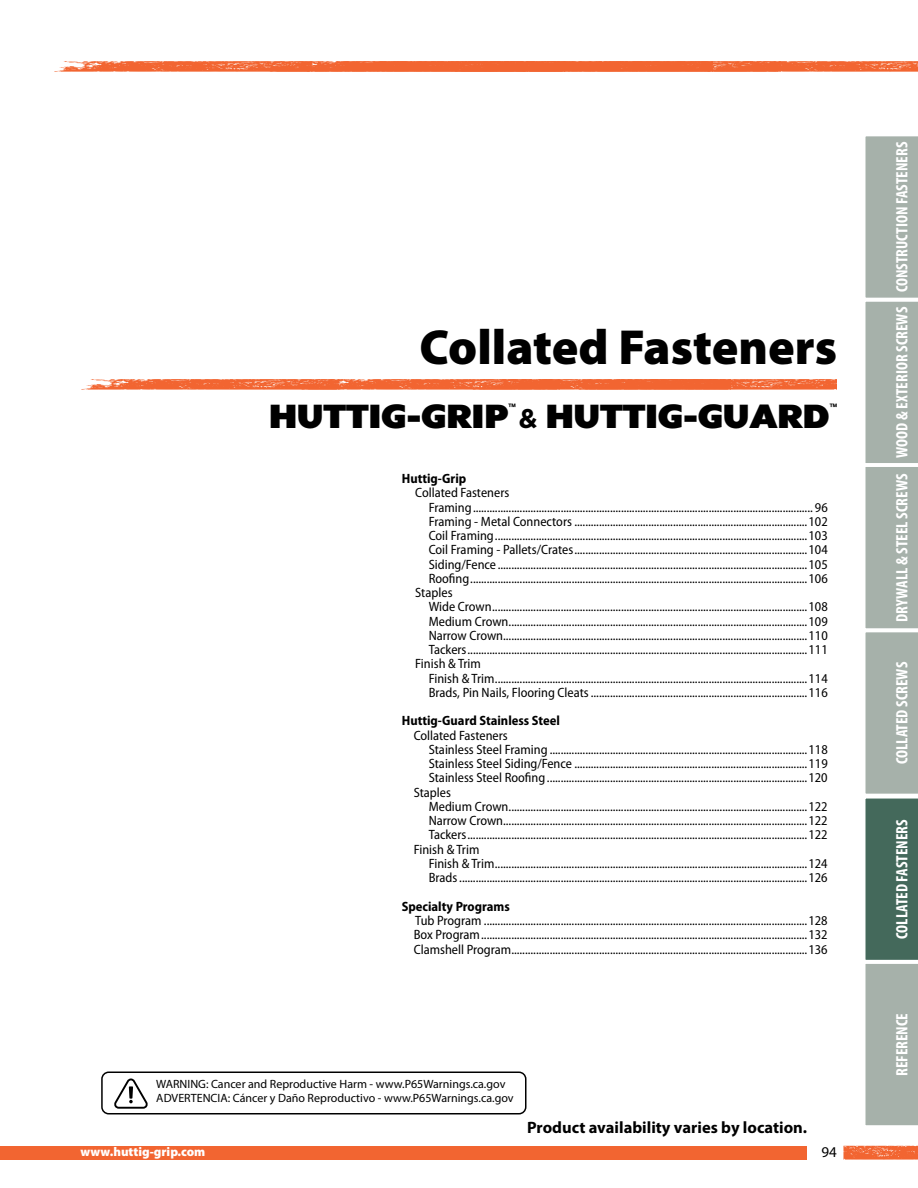
<style>
.page{position:relative;width:918px;height:1188px;background:#fff}
.page>*{position:absolute;margin:0;border:0;box-sizing:border-box;transform-origin:0 0}
.t1{font:900 49.5px "Myriad Pro";color:#000}
.t2{font:33px "Granby Elephant BQ";color:#000}
.t3{font:700 condensed 16.5px "Myriad Pro";color:#fff}
.t4{font:700 16.5px "Myriad Pro";color:#000}
.t5{font:15px "Myriad Pro";color:#000}
.t6{font:semi-condensed 13.5px/14.2px "Myriad Pro";color:#000101;text-align:justify}
.t7{font:700 semi-condensed 13.5px "Myriad Pro";color:#000101}
.t8{font:900 12.75px "Myriad Pro";color:#fff}
.t9{font:12px/14.4px "Myriad Pro";color:#000}
.t10{font:10.5px "Granby Elephant BQ";color:#000}
.s1{font-family:"Gotham";font-weight:700;font-size:27px}
</style>
<div class="page">
<div style="left:0;top:1146px;width:807px;height:14px;background:#f26531"></div>
<svg style="left:843px;top:1146px;width:75px;height:14px"></svg>
<svg style="left:54px;top:61px;width:864px;height:11px;background:#f27141"></svg>
<svg style="left:865px;top:136px;width:53px;height:990px;background:#98a79f"></svg>
<div style="left:101px;top:1072px;width:426px;height:42px;border:2px solid #000;border-radius:7px"></div>
<svg style="left:114px;top:1079px;width:34px;height:30px"></svg>
<svg style="left:81px;top:379px;width:756px;height:11px;background:#f37546"></svg>
<h1 class="t1" style="left:420px;top:319px;width:419px">Collated Fasteners</h1>
<h2 class="t2" style="left:269px;top:395px;width:562px">HUTTIG-GRIP <span class="s1">&amp;</span> HUTTIG-GUARD</h2>
<p class="t10" style="left:508px;top:401px;width:9px">™</p>
<p class="t10" style="left:830px;top:401px;width:9px">™</p>
<p class="t7" style="left:402px;top:470px;width:66px">Huttig-Grip</p>
<p class="t6" style="left:415px;top:486px;width:96px">Collated Fasteners</p>
<p class="t6" style="left:429px;top:500px;width:401px">Framing............................................................................................................................ 96</p>
<p class="t6" style="left:429px;top:515px;width:401px">Framing - Metal Connectors .....................................................................................102</p>
<p class="t6" style="left:429px;top:529px;width:401px">Coil Framing..................................................................................................................103</p>
<p class="t6" style="left:429px;top:543px;width:401px">Coil Framing - Pallets/Crates.....................................................................................104</p>
<p class="t6" style="left:429px;top:557px;width:401px">Siding/Fence.................................................................................................................105</p>
<p class="t6" style="left:429px;top:572px;width:401px">Roofing...........................................................................................................................106</p>
<p class="t6" style="left:415px;top:586px;width:39px">Staples</p>
<p class="t6" style="left:429px;top:600px;width:401px">Wide Crown...................................................................................................................108</p>
<p class="t6" style="left:429px;top:614px;width:401px">Medium Crown.............................................................................................................109</p>
<p class="t6" style="left:429px;top:629px;width:401px">Narrow Crown...............................................................................................................110</p>
<p class="t6" style="left:429px;top:643px;width:401px">Tackers............................................................................................................................111</p>
<p class="t6" style="left:415px;top:657px;width:67px">Finish &amp; Trim</p>
<p class="t6" style="left:429px;top:671px;width:401px">Finish &amp; Trim..................................................................................................................114</p>
<p class="t6" style="left:429px;top:686px;width:401px">Brads, Pin Nails, Flooring Cleats...............................................................................116</p>
<p class="t7" style="left:402px;top:712px;width:160px">Huttig-Guard Stainless Steel</p>
<p class="t6" style="left:414px;top:728px;width:96px">Collated Fasteners</p>
<p class="t6" style="left:429px;top:743px;width:400px">Stainless Steel Framing ..............................................................................................118</p>
<p class="t6" style="left:429px;top:757px;width:401px">Stainless Steel Siding/Fence .....................................................................................119</p>
<p class="t6" style="left:429px;top:771px;width:400px">Stainless Steel Roofing...............................................................................................120</p>
<p class="t6" style="left:414px;top:785px;width:39px">Staples</p>
<p class="t6" style="left:429px;top:800px;width:401px">Medium Crown.............................................................................................................122</p>
<p class="t6" style="left:429px;top:814px;width:401px">Narrow Crown...............................................................................................................122</p>
<p class="t6" style="left:429px;top:828px;width:401px">Tackers............................................................................................................................122</p>
<p class="t6" style="left:414px;top:842px;width:67px">Finish &amp; Trim</p>
<p class="t6" style="left:429px;top:857px;width:401px">Finish &amp; Trim..................................................................................................................124</p>
<p class="t6" style="left:429px;top:871px;width:401px">Brads...............................................................................................................................126</p>
<p class="t7" style="left:402px;top:898px;width:110px">Specialty Programs</p>
<p class="t6" style="left:414px;top:914px;width:416px">Tub Program ......................................................................................................................128<br>Box Program.......................................................................................................................132<br>Clamshell Program............................................................................................................136</p>
<p class="t9" style="left:156px;top:1077px;width:359px">WARNING: Cancer and Reproductive Harm - www.P65Warnings.ca.gov<br>ADVERTENCIA: Cáncer y Daño Reproductivo - www.P65Warnings.ca.gov</p>
<p class="t8" style="left:80px;top:1145px;width:126px">www.huttig-grip.com</p>
<p class="t4" style="left:527px;top:1118px;width:282px">Product availability varies by location.</p>
<p class="t5" style="left:822px;top:1143px;width:17px">94</p>
<p class="t3" style="left:892px;top:292px;width:152px;rotate:-90deg">CONSTRUCTION FASTENERS</p>
<p class="t3" style="left:892px;top:458px;width:152px;rotate:-90deg">WOOD &amp; EXTERIOR SCREWS</p>
<p class="t3" style="left:892px;top:622px;width:150px;rotate:-90deg">DRYWALL &amp; STEEL SCREWS</p>
<p class="t3" style="left:892px;top:764px;width:104px;rotate:-90deg">COLLATED SCREWS</p>
<p class="t3" style="left:892px;top:939px;width:121px;rotate:-90deg">COLLATED FASTENERS</p>
<p class="t3" style="left:892px;top:1076px;width:65px;rotate:-90deg">REFERENCE</p>
</div>
